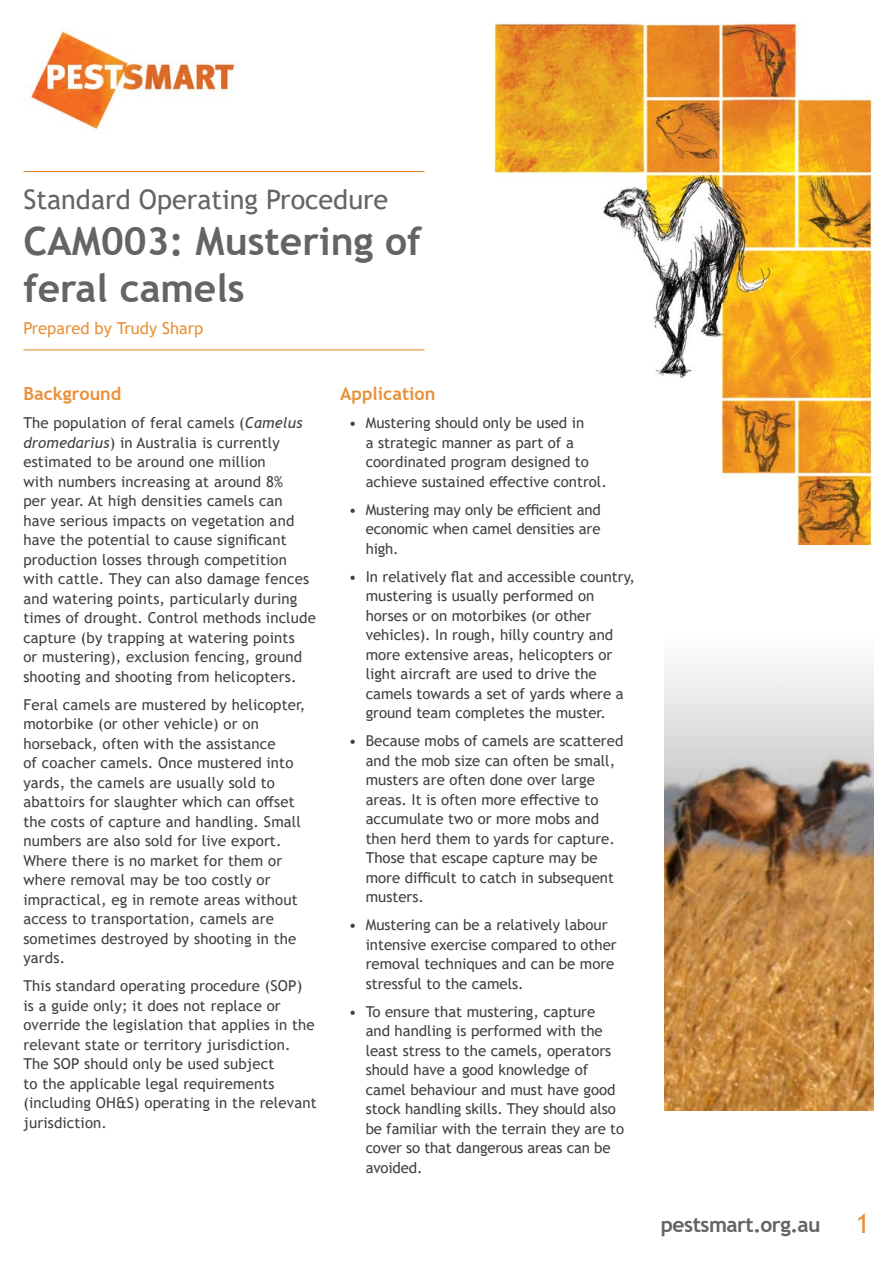
<style>
.page{position:relative;width:893px;height:1263px;background:#fff}
.page>*{position:absolute;margin:0;border:0;box-sizing:border-box;transform-origin:0 0}
.t1{font:700 39px/46.8px "Trebuchet MS";color:#636466}
.t2{font:27px "Trebuchet MS";color:#636466}
.t3{font:27px "Trebuchet MS";color:#e99037}
.t4{font:700 21px "Trebuchet MS";letter-spacing:-.025em;color:#636466}
.t5{font:700 18px "Trebuchet MS";color:#e99037}
.t6{font:16.5px "Trebuchet MS";color:#e99037}
.t7{font:15px/19.5px "Trebuchet MS";letter-spacing:.01em;color:#414042}
.s1{font-style:italic}
</style>
<div class="page">
<img style="left:23px;top:30px;width:212px;height:100px">
<img style="left:494px;top:23px;width:383px;height:521px">
<hr style="left:23px;top:171px;width:401px;height:1px;background:#e78625">
<hr style="left:23px;top:349px;width:401px;height:1px;background:#e78625">
<img style="left:664px;top:668px;width:209px;height:442px">
<h2 class="t2" style="left:23px;top:182px;width:366px">Standard Operating Procedure</h2>
<h1 class="t1" style="left:23px;top:217px;width:400px">CAM003: Mustering of feral camels</h1>
<p class="t6" style="left:23px;top:317px;width:181px">Prepared by Trudy Sharp</p>
<p class="t5" style="left:23px;top:383px;width:100px">Background</p>
<p class="t7" style="left:23px;top:413px;width:294px">The population of feral camels (<span class="s1">Camelus dromedarius</span>) in Australia is currently estimated to be around one million<br>with numbers increasing at around 8%<br>per year. At high densities camels can have serious impacts on vegetation and have the potential to cause significant production losses through competition with cattle. They can also damage fences and watering points, particularly during times of drought. Control methods include capture (by trapping at watering points<br>or mustering), exclusion fencing, ground shooting and shooting from helicopters.</p>
<p class="t7" style="left:23px;top:695px;width:284px">Feral camels are mustered by helicopter, motorbike (or other vehicle) or on horseback, often with the assistance<br>of coacher camels. Once mustered into yards, the camels are usually sold to abattoirs for slaughter which can offset the costs of capture and handling. Small numbers are also sold for live export.<br>Where there is no market for them or where removal may be too costly or impractical, eg in remote areas without access to transportation, camels are sometimes destroyed by shooting in the yards.</p>
<p class="t7" style="left:23px;top:976px;width:295px">This standard operating procedure (SOP)<br>is a guide only; it does not replace or override the legislation that applies in the relevant state or territory jurisdiction.<br>The SOP should only be used subject<br>to the applicable legal requirements (including OH&amp;S) operating in the relevant jurisdiction.</p>
<p class="t5" style="left:340px;top:383px;width:97px">Application</p>
<p class="t7" style="left:366px;top:413px;width:243px;text-indent:-17px">• Mustering should only be used in<br>a strategic manner as part of a coordinated program designed to achieve sustained effective control.</p>
<p class="t7" style="left:366px;top:500px;width:237px;text-align:justify;text-indent:-17px">• Mustering may only be efficient and economic when camel densities are high.</p>
<p class="t7" style="left:366px;top:567px;width:271px;text-indent:-17px">• In relatively flat and accessible country, mustering is usually performed on horses or on motorbikes (or other vehicles). In rough, hilly country and more extensive areas, helicopters or light aircraft are used to drive the camels towards a set of yards where a ground team completes the muster.</p>
<p class="t7" style="left:366px;top:731px;width:259px;text-indent:-17px">• Because mobs of camels are scattered and the mob size can often be small, musters are often done over large areas. It is often more effective to accumulate two or more mobs and then herd them to yards for capture.<br>Those that escape capture may be more difficult to catch in subsequent musters.</p>
<p class="t7" style="left:366px;top:915px;width:253px;text-indent:-17px">• Mustering can be a relatively labour intensive exercise compared to other removal techniques and can be more stressful to the camels.</p>
<p class="t7" style="left:366px;top:1002px;width:260px;text-indent:-17px">• To ensure that mustering, capture<br>and handling is performed with the least stress to the camels, operators should have a good knowledge of camel behaviour and must have good stock handling skills. They should also be familiar with the terrain they are to cover so that dangerous areas can be avoided.</p>
<h3 class="t4" style="left:661px;top:1211px;width:161px">pestsmart.org.au</h3>
<h2 class="t3" style="left:856px;top:1206px;width:16px">1</h2>
</div>
